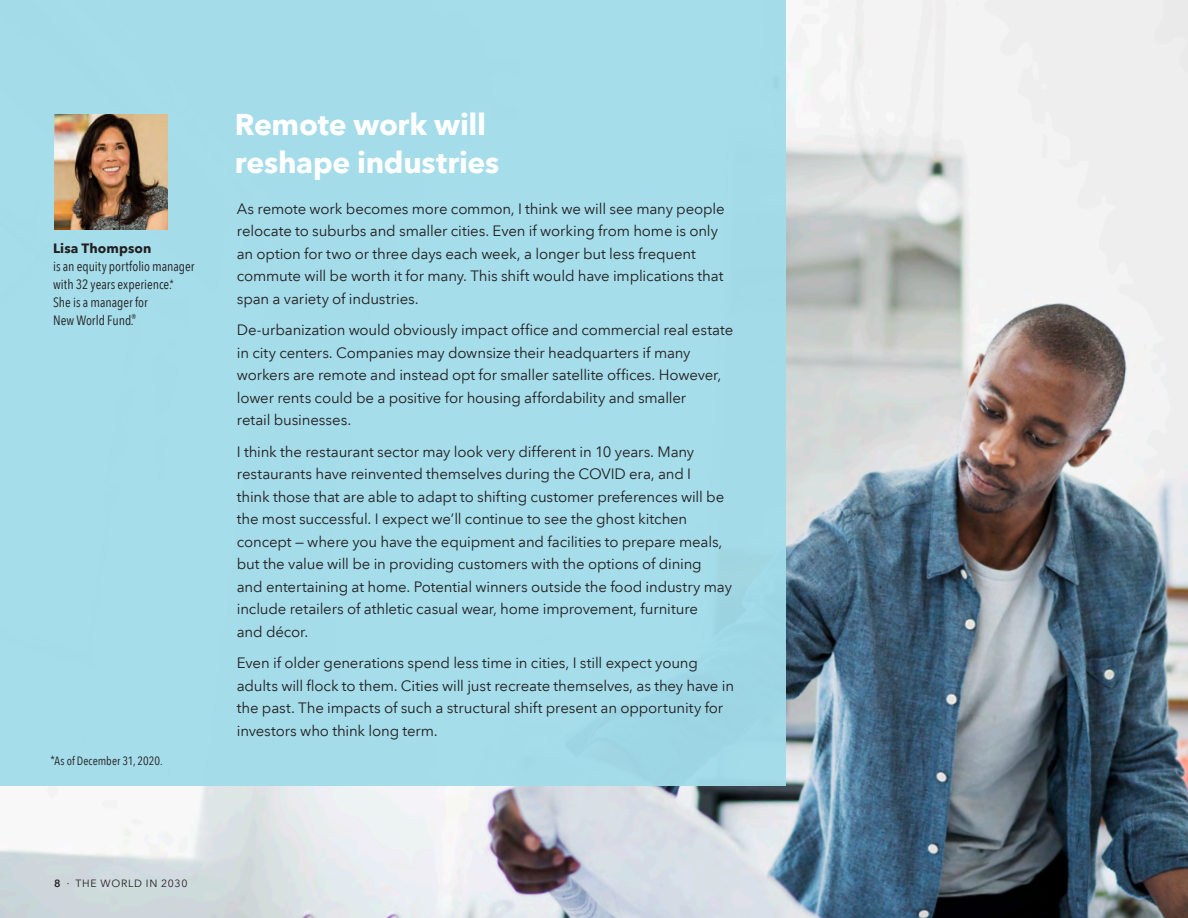
<style>
.page{position:relative;width:1188px;height:918px;background:#fff}
.page>*{position:absolute;margin:0;border:0;box-sizing:border-box;transform-origin:0 0}
.Body_9_12_Reg{font:700 30px/37.5px "Avenir Next LT Com";letter-spacing:-.01em;color:#fff}
.Body_9_12_Reg-2{font:15px/22.5px "Avenir Next LT Com";letter-spacing:-.01em;color:#231f20}
.Body_9_12_Reg-3{font:condensed 13.5px/18px "Avenir Next LT Com";color:#231f20}
.Body_9_12_Reg-4{font:condensed 12px "Avenir Next LT Com";letter-spacing:.005em;color:#231f20}
.NEW_Folio{font:10.5px "Avenir Next LT Com";letter-spacing:.075em;color:#231f20}
.s1{font-weight:700;font-stretch:normal}
.s2{font-weight:600}
.s3{font-style:inherit}
</style>
<div class="page">
<img style="left:0;top:0;width:1188px;height:918px">
<div style="left:0;top:0;width:786px;height:786px;background:#a2dcea"></div>
<img style="left:54px;top:114px;width:114px;height:115px">
<p class="Body_9_12_Reg-3" style="left:53px;top:239px;width:143px"><span class="s1">Lisa Thompson<br></span>is an equity portfolio manager with 32 years experience.<sup>*<br></sup>She is a manager for<br>New World Fund<sup>®</sup>.</p>
<p class="Body_9_12_Reg-4" style="left:50px;top:753px;width:114px"><sup>*</sup>As of December 31, 2020.</p>
<p class="Body_9_12_Reg" style="left:235px;top:106px;width:266px">Remote work will reshape industries</p>
<p class="Body_9_12_Reg-2" style="left:237px;top:197px;width:489px">As remote work becomes more common, I think we will see many people relocate to suburbs and smaller cities. Even if working from home is only an option for two or three days each week, a longer but less frequent commute will be worth it for many. This shift would have implications that span a variety of industries.</p>
<p class="Body_9_12_Reg-2" style="left:237px;top:319px;width:498px">De-urbanization would obviously impact office and commercial real estate in city centers. Companies may downsize their headquarters if many workers are remote and instead opt for smaller satellite offices. However, lower rents could be a positive for housing affordability and smaller<br>retail businesses.</p>
<p class="Body_9_12_Reg-2" style="left:237px;top:440px;width:497px">I think the restaurant sector may look very different in 10 years. Many restaurants have reinvented themselves during the COVID era, and I<br>think those that are able to adapt to shifting customer preferences will be the most successful. I expect we’ll continue to see the ghost kitchen concept — where you have the equipment and facilities to prepare meals, but the value will be in providing customers with the options of dining<br>and entertaining at home. Potential winners outside the food industry may include retailers of athletic casual wear, home improvement, furniture<br>and décor.</p>
<p class="Body_9_12_Reg-2" style="left:237px;top:652px;width:499px">Even if older generations spend less time in cities, I still expect young adults will flock to them. Cities will just recreate themselves, as they have in the past. The impacts of such a structural shift present an opportunity for investors who think long term.</p>
<p class="NEW_Folio" style="left:54px;top:877px;width:135px"><span class="s2">8</span> <span class="s3">·</span> THE WORLD IN 2030</p>
</div>
